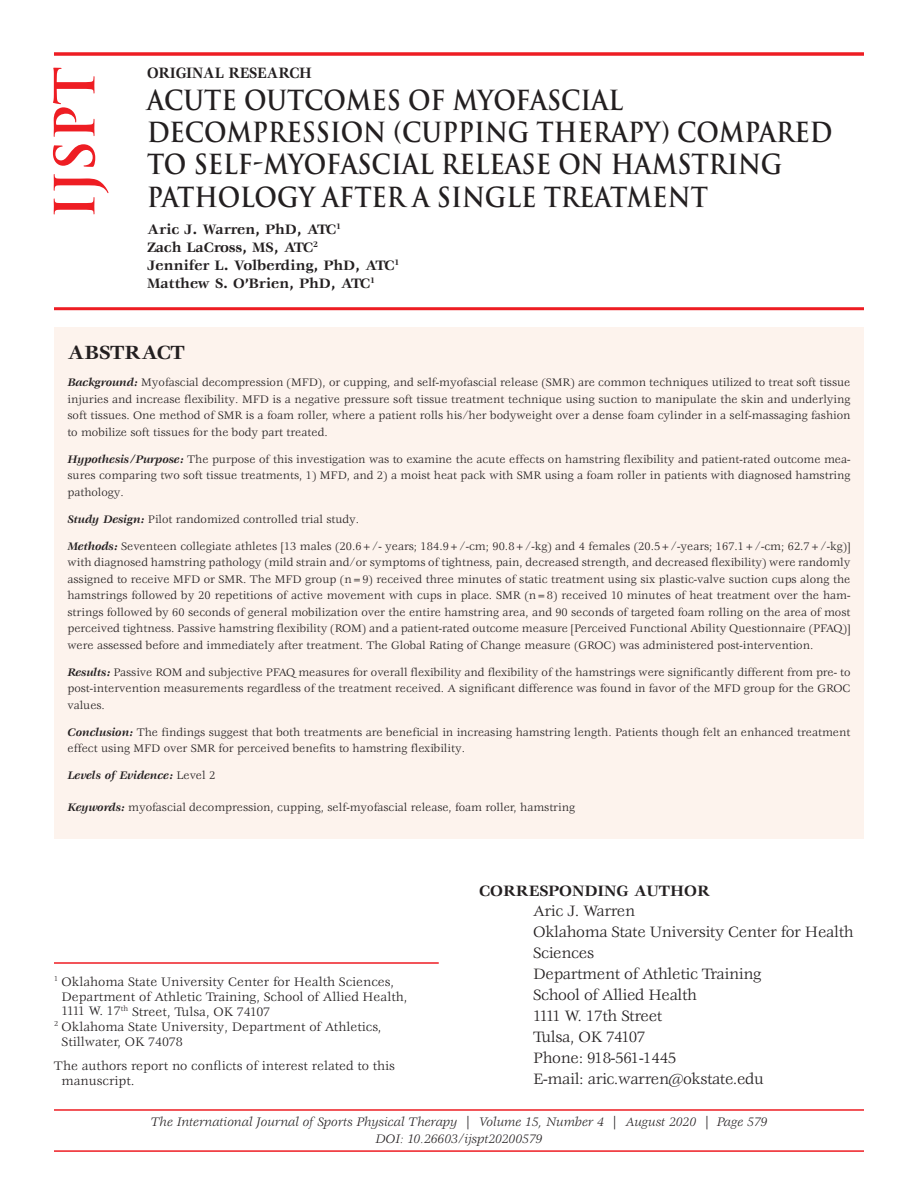
<style>
.page{position:relative;width:918px;height:1188px;background:#fff}
.page>*{position:absolute;margin:0;border:0;box-sizing:border-box;transform-origin:0 0}
.t1{font:700 54px "Trajan Pro";color:#ee1d23}
.t2{font:700 27px/32.2px "Trajan Pro";color:#231f20;scale:.9 1}
.t3{font:700 21px "Veljovic Std";color:#231f20}
.t4{font:16.5px/21px "Veljovic Std";letter-spacing:-.02em;color:#231f20}
.t5{font:700 16.5px "Veljovic Std";color:#231f20}
.t6{font:700 16.5px "Veljovic Std";color:#231f20;scale:.9 1}
.t7{font:700 15px/18px "Veljovic Std";color:#231f20}
.t8{font:13.5px/15px "Veljovic Std";color:#231f20}
.t9{font:italic 13.5px/16.5px "Veljovic Std";color:#231f20;text-align:center}
.t10{font:12px/16.5px "Veljovic Std";color:#231f20;text-align:justify}
.t11{font:italic 700 12px "Veljovic Std";color:#231f20}
.s1{font-weight:700;font-style:italic}
.s2{font-weight:400;font-style:normal}
</style>
<div class="page">
<div style="left:54px;top:327px;width:810px;height:511px;background:#fdf3ed"></div>
<svg style="left:54px;top:52px;width:810px;height:4px"></svg>
<hr style="left:54px;top:962px;width:385px;height:2px;background:#ee1d23">
<hr style="left:54px;top:307px;width:810px;height:3px;background:#ee1d23">
<hr style="left:54px;top:1109px;width:810px;height:2px;background:#ee1d23">
<hr style="left:54px;top:1150px;width:810px;height:2px;background:#ee1d23">
<h1 class="t1" style="left:44px;top:219px;width:154px;rotate:-90deg">IJSPT</h1>
<h3 class="t6" style="left:147px;top:66px;width:185px">ORIGINAL RESEARCH</h3>
<h2 class="t2" style="left:147px;top:84px;width:763px">ACUTE OUTCOMES OF MYOFASCIAL DECOMPRESSION (CUPPING THERAPY) COMPARED TO SELF-MYOFASCIAL RELEASE ON HAMSTRING PATHOLOGY AFTER A SINGLE TREATMENT</h2>
<p class="t7" style="left:147px;top:221px;width:254px">Aric J. Warren, PhD, ATC<sup>1<br></sup>Zach LaCross, MS, ATC<sup>2<br></sup>Jennifer L. Volberding, PhD, ATC<sup>1<br></sup>Matthew S. O’Brien, PhD, ATC<sup>1</sup></p>
<h3 class="t3" style="left:68px;top:344px;width:119px">ABSTRACT</h3>
<p class="t10" style="left:67px;top:375px;width:785px"><span class="s1">Background:</span> Myofascial decompression (MFD), or cupping, and self-myofascial release (SMR) are common techniques utilized to treat soft tissue injuries and increase flexibility. MFD is a negative pressure soft tissue treatment technique using suction to manipulate the skin and underlying soft tissues. One method of SMR is a foam roller, where a patient rolls his/her bodyweight over a dense foam cylinder in a self-massaging fashion to mobilize soft tissues for the body part treated.</p>
<p class="t10" style="left:67px;top:451px;width:785px"><span class="s1">Hypothesis/Purpose:</span> The purpose of this investigation was to examine the acute effects on hamstring flexibility and patient-rated outcome mea&shy;sures comparing two soft tissue treatments, 1) MFD, and 2) a moist heat pack with SMR using a foam roller in patients with diagnosed hamstring pathology.</p>
<p class="t10" style="left:67px;top:511px;width:293px"><span class="s1">Study Design:</span> Pilot randomized controlled trial study.</p>
<p class="t10" style="left:67px;top:538px;width:785px"><span class="s1">Methods:</span> Seventeen collegiate athletes [13 males (20.6+/- years; 184.9+/-cm; 90.8+/-kg) and 4 females (20.5+/-years; 167.1+/-cm; 62.7+/-kg)] with diagnosed hamstring pathology (mild strain and/or symptoms of tightness, pain, decreased strength, and decreased flexibility) were randomly assigned to receive MFD or SMR. The MFD group (n=9) received three minutes of static treatment using six plastic-valve suction cups along the hamstrings followed by 20 repetitions of active movement with cups in place. SMR (n=8) received 10 minutes of heat treatment over the ham&shy;strings followed by 60 seconds of general mobilization over the entire hamstring area, and 90 seconds of targeted foam rolling on the area of most perceived tightness. Passive hamstring flexibility (ROM) and a patient-rated outcome measure [Perceived Functional Ability Questionnaire (PFAQ)] were assessed before and immediately after treatment. The Global Rating of Change measure (GROC) was administered post-intervention.</p>
<p class="t10" style="left:67px;top:664px;width:785px"><span class="s1">Results:</span> Passive ROM and subjective PFAQ measures for overall flexibility and flexibility of the hamstrings were significantly different from pre- to post-intervention measurements regardless of the treatment received. A significant difference was found in favor of the MFD group for the GROC values.</p>
<p class="t10" style="left:67px;top:724px;width:785px"><span class="s1">Conclusion:</span> The findings suggest that both treatments are beneficial in increasing hamstring length. Patients though felt an enhanced treatment effect using MFD over SMR for perceived benefits to hamstring flexibility.</p>
<p class="t11" style="left:67px;top:771px;width:149px">Levels of Evidence: <span class="s2">Level 2</span></p>
<p class="t10" style="left:67px;top:799px;width:509px"><span class="s1">Keywords:</span> myofascial decompression, cupping, self-myofascial release, foam roller, hamstring</p>
<h3 class="t5" style="left:479px;top:884px;width:232px">CORRESPONDING AUTHOR</h3>
<h3 class="t4" style="left:533px;top:902px;width:322px">Aric J. Warren<br>Oklahoma State University Center for Health<br>Sciences<br>Department of Athletic Training<br>School of Allied Health<br>1111 W. 17th Street<br>Tulsa, OK 74107<br>Phone: 918-561-1445<br>E-mail: aric.warren@okstate.edu</h3>
<p class="t9" style="left:151px;top:1115px;width:618px">The International Journal of Sports Physical Therapy | Volume 15, Number 4 | August 2020 | Page 579<br>DOI: 10.26603/ijspt20200579</p>
<p class="t8" style="left:54px;top:975px;width:342px"><sup>1</sup> Oklahoma State University Center for Health Sciences,</p>
<p class="t8" style="left:62px;top:990px;width:348px">Department of Athletic Training, School of Allied Health,</p>
<p class="t8" style="left:62px;top:1005px;width:210px">1111 W. 17<sup>th</sup> Street, Tulsa, OK 74107</p>
<p class="t8" style="left:54px;top:1020px;width:329px"><sup>2</sup> Oklahoma State University, Department of Athletics,</p>
<p class="t8" style="left:62px;top:1035px;width:123px">Stillwater, OK 74078</p>
<p class="t8" style="left:62px;top:1059px;width:335px;text-indent:-8px">The authors report no conflicts of interest related to this manuscript.</p>
</div>
